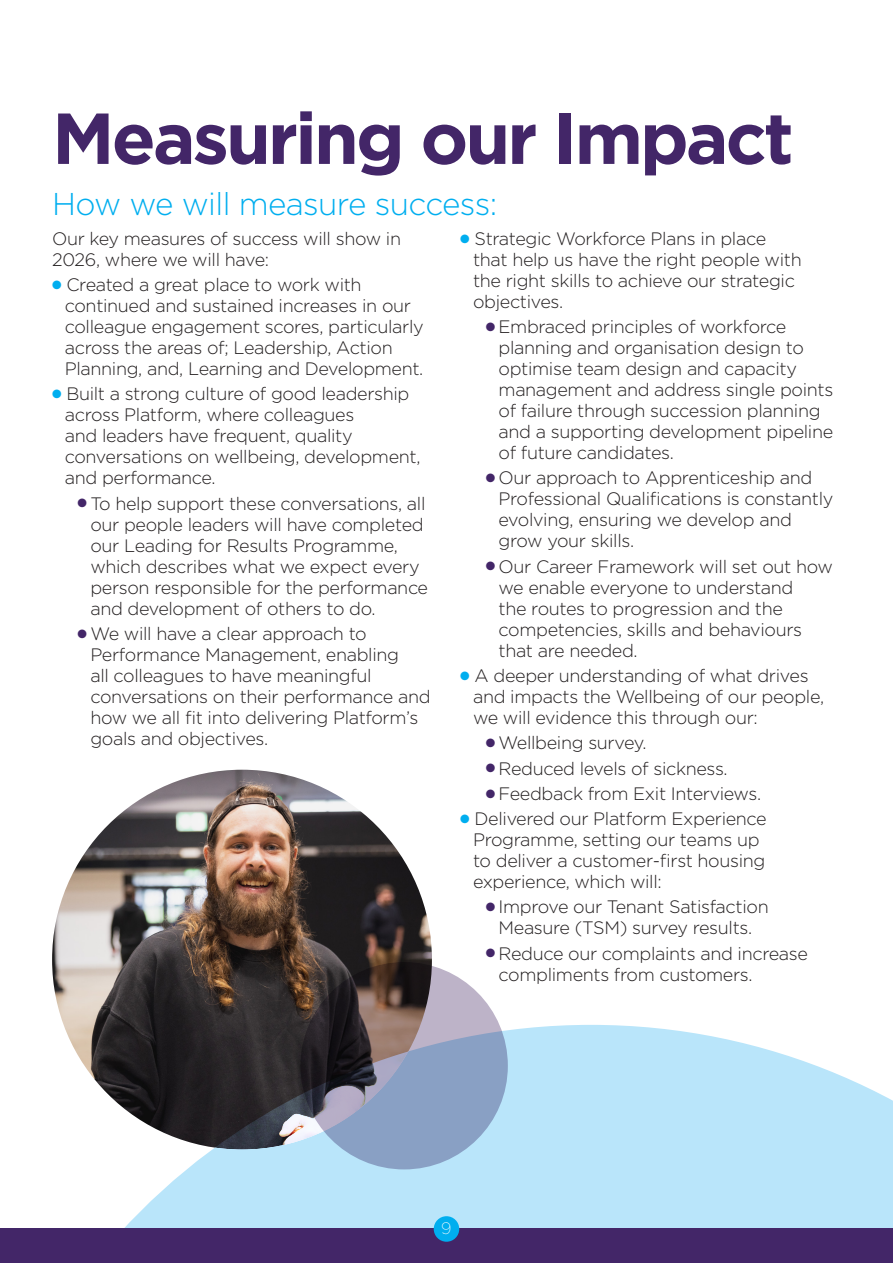
<style>
.page{position:relative;width:893px;height:1263px;background:#fff}
.page>*{position:absolute;margin:0;border:0;box-sizing:border-box;transform-origin:0 0}
.t1{font:700 72px "Gotham";letter-spacing:-.04em;color:#432668}
.t2{font:300 31.5px "Gotham";letter-spacing:-.02em;color:#00aeef}
.t3{font:300 18px/21px "Gotham";letter-spacing:-.02em;color:#231f20}
.t4{font:200 16.5px "Gotham";color:#fff}
.s1{color:#00aeef}
.s2{color:#432668}
</style>
<div class="page">
<img style="left:52px;top:770px;width:380px;height:379px;border-radius:190px">
<svg style="left:0;top:1025px;width:893px;height:204px;fill:#b9e5fa"></svg>
<svg style="left:300px;top:962px;width:208px;height:207px;background:#777c90"></svg>
<div style="left:0;top:1229px;width:893px;height:34px;background:#432668"></div>
<div style="left:434px;top:1216px;width:25px;height:26px;background:#00aeef;border-radius:50%"></div>
<p class="t1" style="left:52px;top:91px;width:743px">Measuring our Impact</p>
<p class="t2" style="left:52px;top:184px;width:447px">How we will measure success:</p>
<p class="t3" style="left:52px;top:228px;width:350px">Our key measures of success will show in<br>2026, where we will have:</p>
<p class="t3" style="left:65px;top:274px;width:360px;text-indent:-13px"><span class="s1">●</span> Created a great place to work with continued and sustained increases in our colleague engagement scores, particularly across the areas of; Leadership, Action Planning, and, Learning and Development.</p>
<p class="t3" style="left:65px;top:383px;width:357px;text-indent:-13px"><span class="s1">●</span> Built a strong culture of good leadership across Platform, where colleagues<br>and leaders have frequent, quality conversations on wellbeing, development, and performance.</p>
<p class="t3" style="left:90px;top:492px;width:339px;text-indent:-13px"><span class="s2">●</span> To help support these conversations, all our people leaders will have completed our Leading for Results Programme, which describes what we expect every person responsible for the performance and development of others to do.</p>
<p class="t3" style="left:90px;top:623px;width:342px;text-indent:-13px"><span class="s2">●</span> We will have a clear approach to Performance Management, enabling<br>all colleagues to have meaningful conversations on their performance and how we all fit into delivering Platform’s goals and objectives.</p>
<p class="t3" style="left:473px;top:228px;width:330px;text-indent:-13px"><span class="s1">●</span> Strategic Workforce Plans in place that help us have the right people with the right skills to achieve our strategic objectives.</p>
<p class="t3" style="left:499px;top:316px;width:336px;text-indent:-13px"><span class="s2">●</span> Embraced principles of workforce planning and organisation design to optimise team design and capacity management and address single points of failure through succession planning and a supporting development pipeline of future candidates.</p>
<p class="t3" style="left:499px;top:467px;width:336px;text-indent:-13px"><span class="s2">●</span> Our approach to Apprenticeship and Professional Qualifications is constantly evolving, ensuring we develop and grow your skills.</p>
<p class="t3" style="left:499px;top:555px;width:336px;text-indent:-13px"><span class="s2">●</span> Our Career Framework will set out how we enable everyone to understand<br>the routes to progression and the competencies, skills and behaviours that are needed.</p>
<p class="t3" style="left:473px;top:665px;width:353px;text-indent:-13px"><span class="s1">●</span> A deeper understanding of what drives and impacts the Wellbeing of our people, we will evidence this through our:</p>
<p class="t3" style="left:486px;top:732px;width:162px"><span class="s2">●</span> Wellbeing survey.</p>
<p class="t3" style="left:486px;top:757px;width:243px"><span class="s2">●</span> Reduced levels of sickness.</p>
<p class="t3" style="left:486px;top:782px;width:277px"><span class="s2">●</span> Feedback from Exit Interviews.</p>
<p class="t3" style="left:473px;top:808px;width:295px;text-indent:-13px"><span class="s1">●</span> Delivered our Platform Experience<br>Programme, setting our teams up to deliver a customer-first housing experience, which will:</p>
<p class="t3" style="left:486px;top:896px;width:284px;text-align:center"><span class="s2">●</span> Improve our Tenant Satisfaction<br>Measure (TSM) survey results.</p>
<p class="t3" style="left:499px;top:942px;width:311px;text-indent:-13px"><span class="s2">●</span> Reduce our complaints and increase compliments from customers.</p>
<p class="t4" style="left:441px;top:1218px;width:12px">9</p>
</div>
